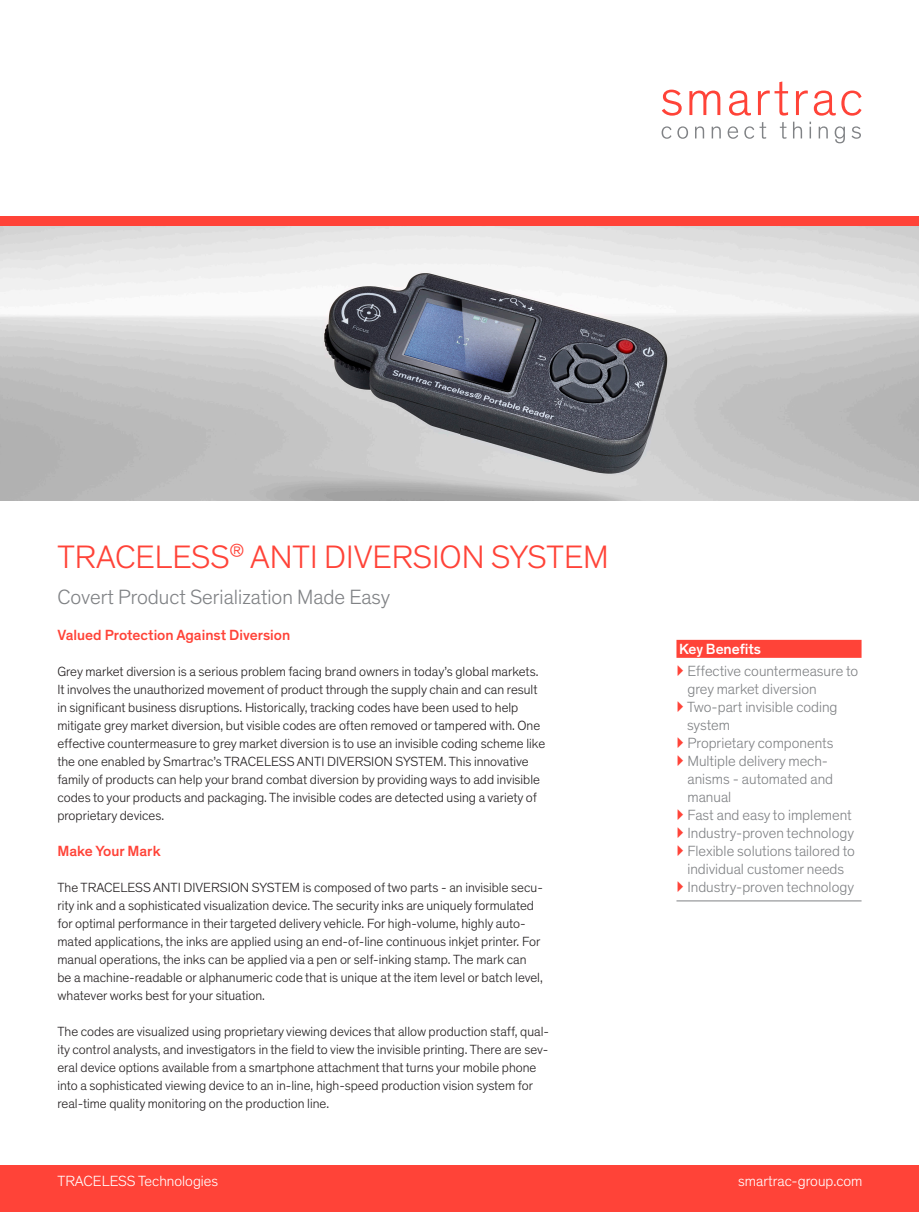
<style>
.page{position:relative;width:919px;height:1212px;background:#fff}
.page>*{position:absolute;margin:0;border:0;box-sizing:border-box;transform-origin:0 0}
._01_headline_orange{font:300 33px "Theinhardt";color:#ff4338}
._02_subline_gray{font:300 21px "Theinhardt";color:#808285}
._06_overview_runnnin{font:300 15px/18px "Theinhardt";color:#808285}
._03_running_text_bla{font:500 15px "Theinhardt";color:#ff4338}
._13_name_of_product{font:300 15px "Theinhardt";color:#fff}
._14_smartrac_group_c{font:300 15px "Theinhardt";color:#fff}
._04_overview_headlin{font:500 15px "Theinhardt";color:#fff}
._03_running_text_bla-2{font:300 13.5px/18px "Theinhardt";color:#231f20}
</style>
<div class="page">
<img style="left:0;top:226px;width:918px;height:274px">
<div style="left:0;top:217px;width:918px;height:9px;background:#ff4338"></div>
<svg style="left:662px;top:90px;width:19px;height:26px"></svg>
<svg style="left:689px;top:91px;width:31px;height:24px"></svg>
<svg style="left:729px;top:91px;width:21px;height:25px"></svg>
<svg style="left:757px;top:81px;width:31px;height:35px"></svg>
<svg style="left:796px;top:90px;width:11px;height:25px"></svg>
<svg style="left:813px;top:91px;width:22px;height:25px"></svg>
<svg style="left:841px;top:91px;width:20px;height:25px"></svg>
<svg style="left:661px;top:126px;width:10px;height:13px"></svg>
<svg style="left:677px;top:126px;width:11px;height:13px"></svg>
<svg style="left:695px;top:126px;width:9px;height:12px"></svg>
<svg style="left:711px;top:126px;width:9px;height:12px"></svg>
<svg style="left:727px;top:126px;width:11px;height:13px"></svg>
<svg style="left:744px;top:122px;width:22px;height:17px"></svg>
<svg style="left:779px;top:122px;width:7px;height:17px"></svg>
<svg style="left:793px;top:122px;width:9px;height:16px"></svg>
<svg style="left:809px;top:122px;width:2px;height:16px"></svg>
<svg style="left:818px;top:126px;width:9px;height:12px"></svg>
<svg style="left:834px;top:126px;width:10px;height:17px"></svg>
<svg style="left:851px;top:126px;width:9px;height:13px"></svg>
<div style="left:0;top:1165px;width:918px;height:47px;background:#ff4338"></div>
<div style="left:676px;top:640px;width:185px;height:18px;background:#ff4338"></div>
<hr style="left:676px;top:900px;width:185px;height:1px;background:#808285">
<p class="_01_headline_orange" style="left:57px;top:537px;width:553px">TRACELESS<sup>®</sup> ANTI DIVERSION SYSTEM</p>
<p class="_02_subline_gray" style="left:57px;top:585px;width:334px">Covert Product Serialization Made Easy</p>
<p class="_03_running_text_bla" style="left:57px;top:626px;width:234px">Valued Protection Against Diversion</p>
<p class="_03_running_text_bla-2" style="left:57px;top:662px;width:489px">Grey market diversion is a serious problem facing brand owners in today’s global markets.<br>It involves the unauthorized movement of product through the supply chain and can result in significant business disruptions. Historically, tracking codes have been used to help mitigate grey market diversion, but visible codes are often removed or tampered with. One effective countermeasure to grey market diversion is to use an invisible coding scheme like the one enabled by Smartrac’s TRACELESS ANTI DIVERSION SYSTEM. This innovative family of products can help your brand combat diversion by providing ways to add invisible codes to your products and packaging. The invisible codes are detected using a variety of proprietary devices.</p>
<p class="_03_running_text_bla" style="left:57px;top:842px;width:105px">Make Your Mark</p>
<p class="_03_running_text_bla-2" style="left:57px;top:878px;width:487px">The TRACELESS ANTI DIVERSION SYSTEM is composed of two parts - an invisible secu&shy;rity ink and a sophisticated visualization device. The security inks are uniquely formulated for optimal performance in their targeted delivery vehicle. For high-volume, highly auto&shy;mated applications, the inks are applied using an end-of-line continuous inkjet printer. For manual operations, the inks can be applied via a pen or self-inking stamp. The mark can be a machine-readable or alphanumeric code that is unique at the item level or batch level, whatever works best for your situation.</p>
<p class="_03_running_text_bla-2" style="left:57px;top:1022px;width:493px">The codes are visualized using proprietary viewing devices that allow production staff, qual&shy;ity control analysts, and investigators in the field to view the invisible printing. There are sev&shy;eral device options available from a smartphone attachment that turns your mobile phone into a sophisticated viewing device to an in-line, high-speed production vision system for real-time quality monitoring on the production line.</p>
<p class="_04_overview_headlin" style="left:679px;top:640px;width:84px">Key Benefits</p>
<p class="_06_overview_runnnin" style="left:687px;top:662px;width:172px">Effective countermeasure to grey market diversion</p>
<p class="_06_overview_runnnin" style="left:687px;top:698px;width:152px">Two-part invisible coding system</p>
<p class="_06_overview_runnnin" style="left:687px;top:734px;width:147px">Proprietary components</p>
<p class="_06_overview_runnnin" style="left:687px;top:752px;width:147px">Multiple delivery mech&shy;anisms - automated and manual</p>
<p class="_06_overview_runnnin" style="left:687px;top:806px;width:166px">Fast and easy to implement</p>
<p class="_06_overview_runnnin" style="left:687px;top:824px;width:168px">Industry-proven technology</p>
<p class="_06_overview_runnnin" style="left:687px;top:842px;width:169px">Flexible solutions tailored to individual customer needs</p>
<p class="_06_overview_runnnin" style="left:687px;top:878px;width:168px">Industry-proven technology</p>
<p class="_13_name_of_product" style="left:57px;top:1172px;width:162px">TRACELESS Technologies</p>
<p class="_14_smartrac_group_c" style="left:738px;top:1172px;width:126px">smartrac-group.com</p>
</div>
